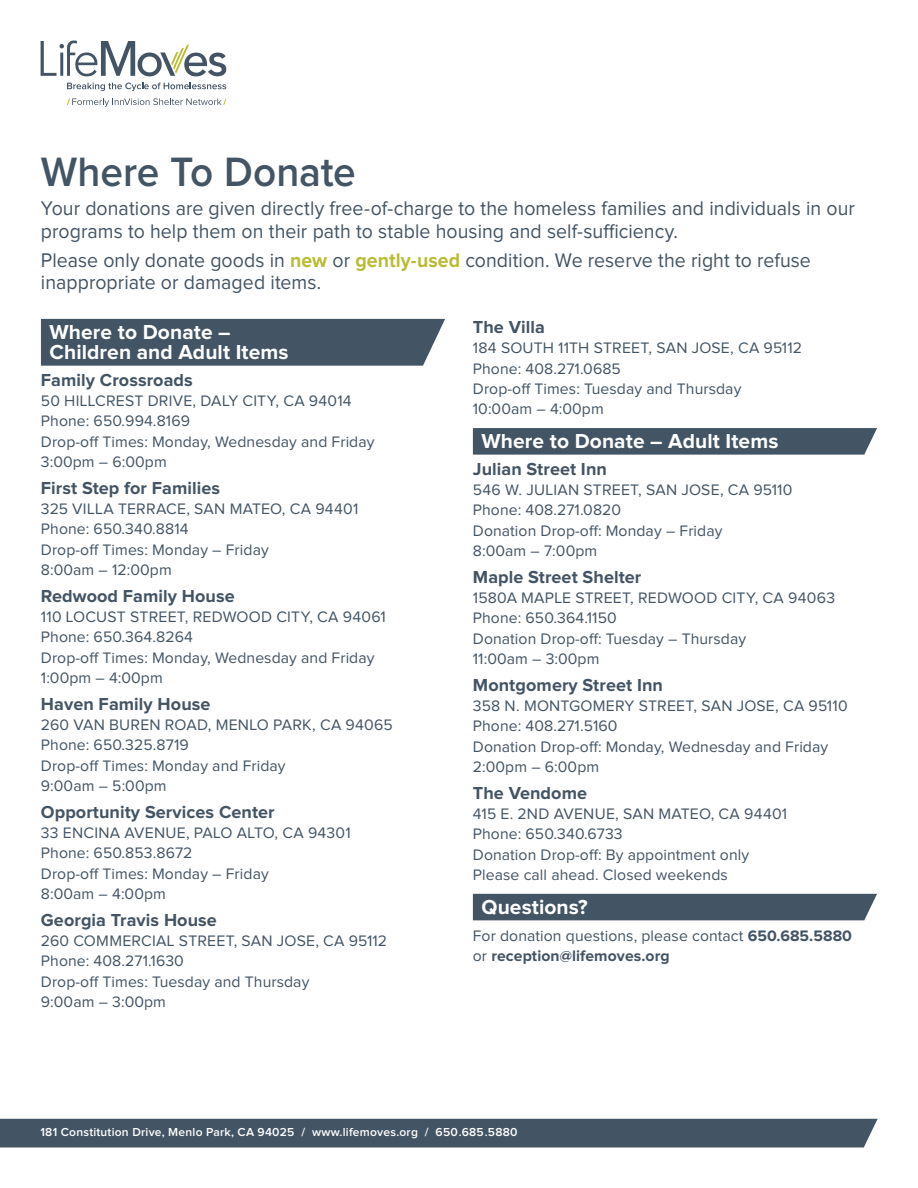
<style>
.page{position:relative;width:918px;height:1188px;background:#fff}
.page>*{position:absolute;margin:0;border:0;box-sizing:border-box;transform-origin:0 0}
.t1{font:600 42.6px "Proxima Nova";letter-spacing:-.005em;color:#435464;scale:.95 1}
.t2{font:700 21px/20.2px "Proxima Nova";letter-spacing:.005em;color:#fff}
.t3{font:20.4px/22.5px "Proxima Nova";letter-spacing:.005em;color:#435464;scale:.95 1}
.t4{font:700 18px "Proxima Nova";letter-spacing:.005em;color:#435464}
.t5{font:15.75px/20.2px "Proxima Nova";letter-spacing:.005em;color:#435464}
.t6{font:600 12px "Proxima Nova";letter-spacing:.02em;color:#fff}
.s1{font-weight:700;color:#babc32}
.s2{font-weight:700}
</style>
<div class="page">
<svg style="left:67px;top:98px;width:159px;height:9px"></svg>
<svg style="left:67px;top:83px;width:159px;height:8px"></svg>
<svg style="left:41px;top:41px;width:185px;height:35px"></svg>
<div style="left:0;top:1119px;width:878px;height:28px;background:#435464"></div>
<div style="left:41px;top:319px;width:404px;height:47px;background:#435464"></div>
<svg style="left:473px;top:428px;width:404px;height:27px;background:#485968"></svg>
<div style="left:473px;top:894px;width:404px;height:26px;background:#435464"></div>
<h1 class="t1" style="left:41px;top:152px;width:333px">Where To Donate</h1>
<p class="t3" style="left:41px;top:198px;width:858px">Your donations are given directly free-of-charge to the homeless families and individuals in our programs to help them on their path to stable housing and self-sufficiency.</p>
<p class="t3" style="left:41px;top:250px;width:812px">Please only donate goods in <span class="s1">new</span> or <span class="s1">gently-used</span> condition. We reserve the right to refuse inappropriate or damaged items.</p>
<h2 class="t2" style="left:50px;top:323px;width:240px">Where to Donate –<br>Children and Adult Items</h2>
<p class="t4" style="left:41px;top:372px;width:153px">Family Crossroads</p>
<p class="t5" style="left:41px;top:391px;width:335px">50 HILLCREST DRIVE, DALY CITY, CA 94014<br>Phone: 650.994.8169<br>Drop-off Times: Monday, Wednesday and Friday<br>3:00pm – 6:00pm</p>
<p class="t4" style="left:41px;top:480px;width:181px">First Step for Families</p>
<p class="t5" style="left:41px;top:499px;width:319px">325 VILLA TERRACE, SAN MATEO, CA 94401<br>Phone: 650.340.8814<br>Drop-off Times: Monday – Friday<br>8:00am – 12:00pm</p>
<p class="t4" style="left:41px;top:588px;width:195px">Redwood Family House</p>
<p class="t5" style="left:41px;top:607px;width:346px">110 LOCUST STREET, REDWOOD CITY, CA 94061<br>Phone: 650.364.8264<br>Drop-off Times: Monday, Wednesday and Friday<br>1:00pm – 4:00pm</p>
<p class="t4" style="left:41px;top:696px;width:171px">Haven Family House</p>
<p class="t5" style="left:41px;top:715px;width:353px">260 VAN BUREN ROAD, MENLO PARK, CA 94065<br>Phone: 650.325.8719<br>Drop-off Times: Monday and Friday<br>9:00am – 5:00pm</p>
<p class="t4" style="left:41px;top:804px;width:235px">Opportunity Services Center</p>
<p class="t5" style="left:41px;top:823px;width:311px">33 ENCINA AVENUE, PALO ALTO, CA 94301<br>Phone: 650.853.8672<br>Drop-off Times: Monday – Friday<br>8:00am – 4:00pm</p>
<p class="t4" style="left:41px;top:912px;width:177px">Georgia Travis House</p>
<p class="t5" style="left:41px;top:931px;width:348px">260 COMMERCIAL STREET, SAN JOSE, CA 95112<br>Phone: 408.271.1630<br>Drop-off Times: Tuesday and Thursday<br>9:00am – 3:00pm</p>
<p class="t4" style="left:473px;top:319px;width:73px">The Villa</p>
<p class="t5" style="left:473px;top:339px;width:331px">184 SOUTH 11TH STREET, SAN JOSE, CA 95112<br>Phone: 408.271.0685<br>Drop-off Times: Tuesday and Thursday<br>10:00am – 4:00pm</p>
<h2 class="t2" style="left:482px;top:432px;width:298px">Where to Donate – Adult Items</h2>
<p class="t4" style="left:473px;top:461px;width:136px">Julian Street Inn</p>
<p class="t5" style="left:473px;top:480px;width:321px">546 W. JULIAN STREET, SAN JOSE, CA 95110<br>Phone: 408.271.0820<br>Donation Drop-off: Monday – Friday<br>8:00am – 7:00pm</p>
<p class="t4" style="left:473px;top:569px;width:170px">Maple Street Shelter</p>
<p class="t5" style="left:473px;top:588px;width:364px">1580A MAPLE STREET, REDWOOD CITY, CA 94063<br>Phone: 650.364.1150<br>Donation Drop-off: Tuesday – Thursday<br>11:00am – 3:00pm</p>
<p class="t4" style="left:473px;top:677px;width:192px">Montgomery Street Inn</p>
<p class="t5" style="left:473px;top:696px;width:376px">358 N. MONTGOMERY STREET, SAN JOSE, CA 95110<br>Phone: 408.271.5160<br>Donation Drop-off: Monday, Wednesday and Friday<br>2:00pm – 6:00pm</p>
<p class="t4" style="left:473px;top:785px;width:116px">The Vendome</p>
<p class="t5" style="left:473px;top:804px;width:316px">415 E. 2ND AVENUE, SAN MATEO, CA 94401<br>Phone: 650.340.6733<br>Donation Drop-off: By appointment only Please call ahead. Closed weekends</p>
<h2 class="t2" style="left:482px;top:898px;width:108px">Questions?</h2>
<p class="t5" style="left:473px;top:926px;width:381px">For donation questions, please contact <span class="s2">650.685.5880 </span>or <span class="s2">reception@lifemoves.org</span></p>
<p class="t6" style="left:40px;top:1127px;width:479px">181 Constitution Drive, Menlo Park, CA 94025 / www.lifemoves.org / 650.685.5880</p>
</div>
